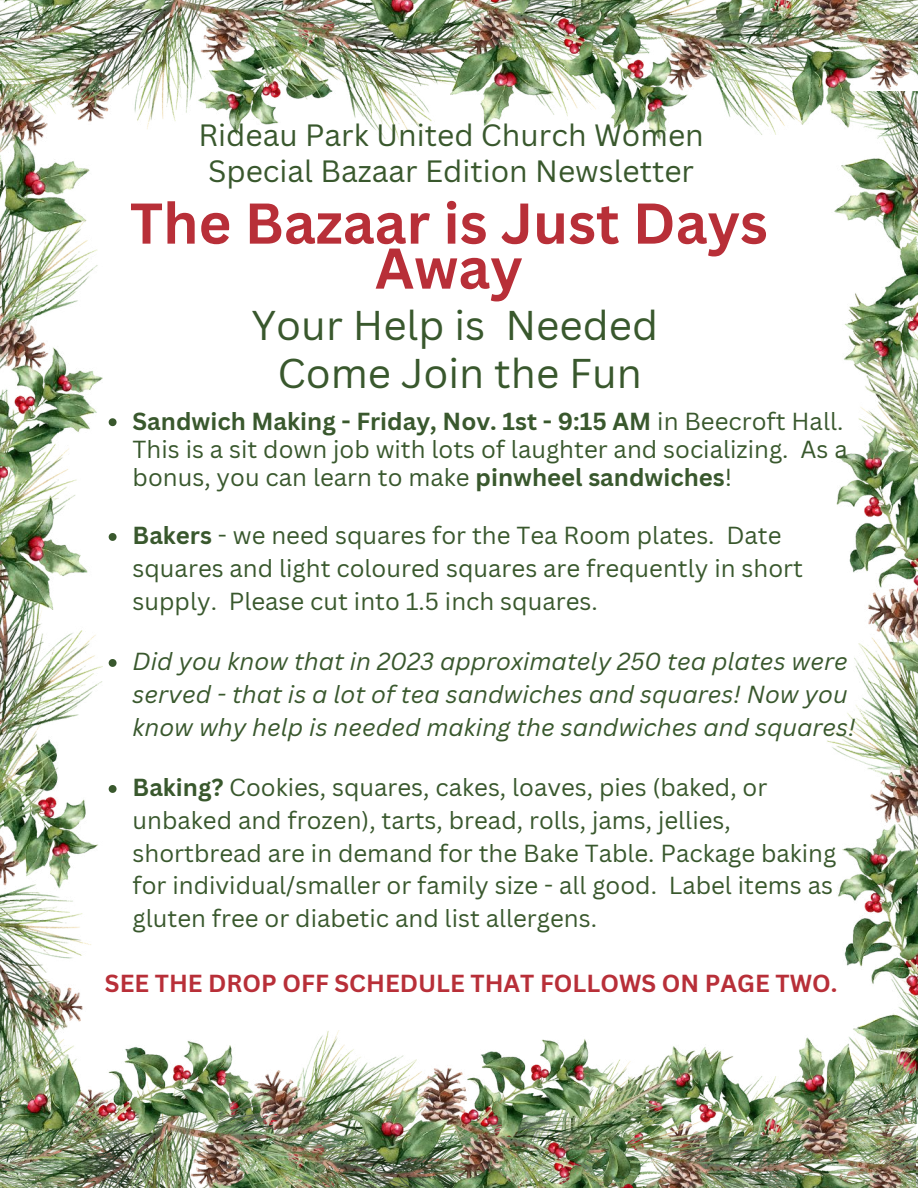
<style>
.page{position:relative;width:918px;height:1188px;background:#fff}
.page>*{position:absolute;margin:0;border:0;box-sizing:border-box;transform-origin:0 0}
.t1{font:700 56.1px/45px "Canva Sans";color:#b82f38;text-align:center}
.t2{font:40.5px/48.3px "Canva Sans";color:#39582d;text-align:center}
.t3{font:30px/36px "Canva Sans";color:#39582d;text-align:center}
.t4{font:24px/32.7px "Canva Sans";color:#39582d}
.t5{font:italic 24px/32.7px "Canva Sans";color:#39582d}
.t6{font:700 24px "Canva Sans";color:#b82f38}
.s1{font-weight:700}
</style>
<div class="page">
<img style="left:0;top:0;width:918px;height:139px">
<img style="left:0;top:84px;width:102px;height:946px">
<img style="left:826px;top:92px;width:92px;height:1031px">
<svg style="left:109px;top:418px;width:8px;height:8px"></svg>
<svg style="left:109px;top:533px;width:8px;height:8px"></svg>
<svg style="left:109px;top:659px;width:8px;height:8px"></svg>
<svg style="left:109px;top:785px;width:8px;height:8px"></svg>
<img style="left:0;top:1030px;width:915px;height:158px">
<p class="t3" style="left:198px;top:116px;width:507px">Rideau Park United Church Women<br>Special Bazaar Edition Newsletter</p>
<h1 class="t1" style="left:130px;top:199px;width:639px">The Bazaar is Just Days<br>Away</h1>
<h2 class="t2" style="left:251px;top:300px;width:408px">Your Help is Needed<br>Come Join the Fun</h2>
<p class="t4" style="left:133px;top:406px;width:717px;line-height:28.2px"><span class="s1">Sandwich Making - Friday, Nov. 1st - 9:15 AM</span> in Beecroft Hall.<br>This is a sit down job with lots of laughter and socializing. As a bonus, you can learn to make <span class="s1">pinwheel sandwiches</span>!</p>
<p class="t4" style="left:133px;top:519px;width:672px"><span class="s1">Bakers</span> - we need squares for the Tea Room plates. Date squares and light coloured squares are frequently in short supply. Please cut into 1.5 inch squares.</p>
<p class="t5" style="left:133px;top:645px;width:725px">Did you know that in 2023 approximately 250 tea plates were served - that is a lot of tea sandwiches and squares! Now you know why help is needed making the sandwiches and squares!</p>
<p class="t4" style="left:133px;top:771px;width:705px"><span class="s1">Baking?</span> Cookies, squares, cakes, loaves, pies (baked, or unbaked and frozen), tarts, bread, rolls, jams, jellies, shortbread are in demand for the Bake Table. Package baking for individual/smaller or family size - all good. Label items as gluten free or diabetic and list allergens.</p>
<p class="t6" style="left:105px;top:966px;width:734px">SEE THE DROP OFF SCHEDULE THAT FOLLOWS ON PAGE TWO.</p>
</div>
